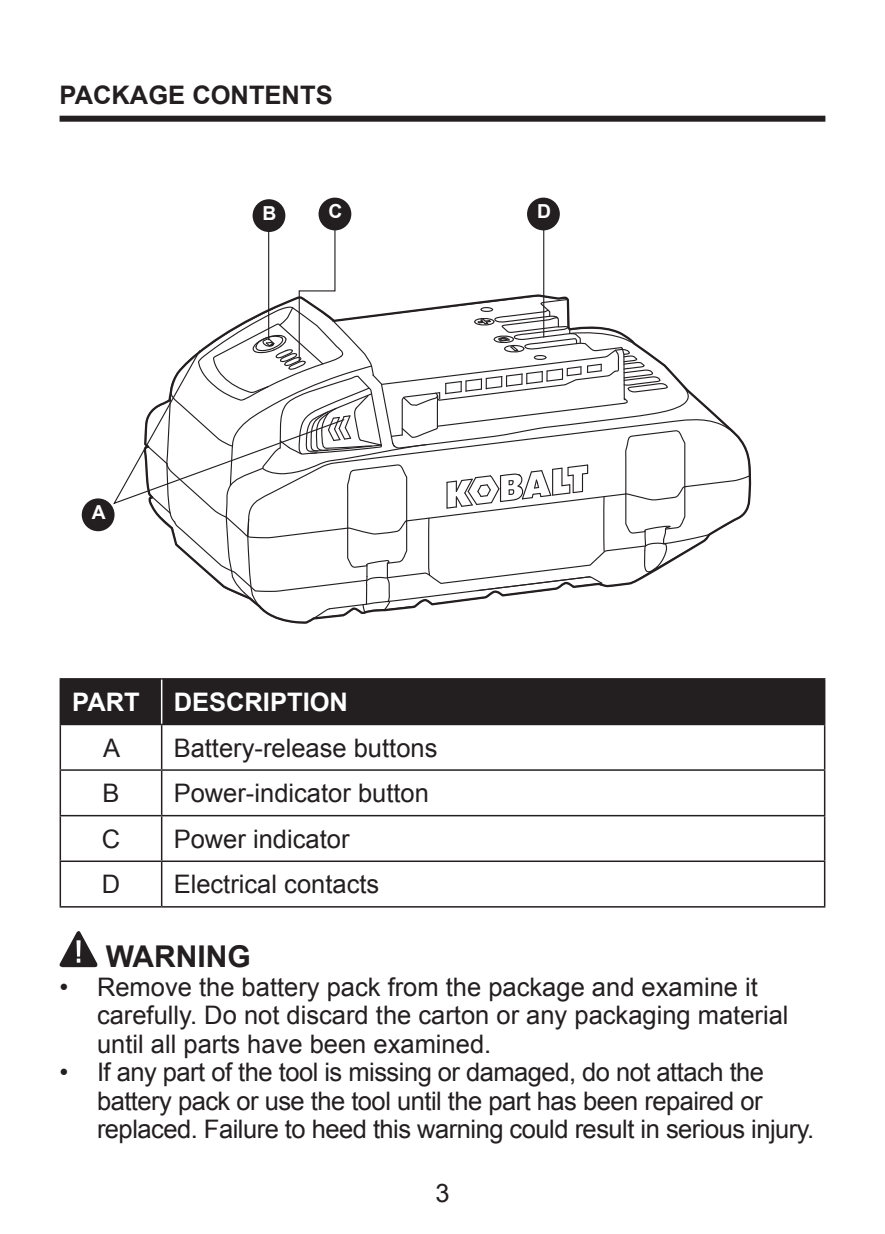
<style>
.page{position:relative;width:885px;height:1234px;background:#fff}
.page>*{position:absolute;margin:0;border:0;box-sizing:border-box;transform-origin:0 0}
.t1{font:700 30px "Arial";color:#231f20}
.t2{font:25.5px/28.5px "Arial";color:#231f20}
.t3{font:25.5px/28.5px "Arial";letter-spacing:-.02em;color:#231f20}
.t4{font:700 25.5px "Arial";color:#231f20}
.t5{font:700 25.5px "Arial";color:#fff}
.t6{font:700 19.2px "Arial";color:#fff}
</style>
<div class="page">
<div style="left:60px;top:116px;width:765px;height:6px;background:#231f20"></div>
<div style="left:82px;top:498px;width:33px;height:33px;background:#231f20;border-radius:50%"></div>
<svg style="left:112px;top:197px;width:639px;height:426px"></svg>
<hr style="left:543px;top:228px;width:1px;height:109px;background:#231f20">
<div style="left:61px;top:679px;width:762px;height:44px;background:#231f20"></div>
<hr style="left:60px;top:678px;width:102px;height:1px;background:#231f20">
<hr style="left:60px;top:679px;width:1px;height:44px;background:#231f20">
<hr style="left:162px;top:678px;width:663px;height:1px;background:#231f20">
<hr style="left:823px;top:679px;width:2px;height:44px;background:#231f20">
<hr style="left:60px;top:723px;width:102px;height:2px;background:#231f20">
<hr style="left:60px;top:725px;width:1px;height:44px;background:#231f20">
<hr style="left:162px;top:723px;width:663px;height:2px;background:#231f20">
<hr style="left:161px;top:725px;width:1px;height:44px;background:#231f20">
<hr style="left:823px;top:725px;width:2px;height:44px;background:#231f20">
<hr style="left:60px;top:769px;width:102px;height:1px;background:#231f20">
<hr style="left:60px;top:770px;width:1px;height:44px;background:#231f20">
<hr style="left:162px;top:769px;width:663px;height:1px;background:#231f20">
<hr style="left:161px;top:770px;width:1px;height:44px;background:#231f20">
<hr style="left:823px;top:770px;width:2px;height:44px;background:#231f20">
<hr style="left:60px;top:814px;width:102px;height:2px;background:#231f20">
<hr style="left:60px;top:816px;width:1px;height:44px;background:#231f20">
<hr style="left:162px;top:814px;width:663px;height:2px;background:#231f20">
<hr style="left:161px;top:816px;width:1px;height:44px;background:#231f20">
<hr style="left:823px;top:816px;width:2px;height:44px;background:#231f20">
<hr style="left:60px;top:860px;width:102px;height:1px;background:#231f20">
<hr style="left:60px;top:861px;width:1px;height:44px;background:#231f20">
<hr style="left:162px;top:860px;width:663px;height:1px;background:#231f20">
<hr style="left:161px;top:861px;width:1px;height:44px;background:#231f20">
<hr style="left:823px;top:861px;width:2px;height:44px;background:#231f20">
<hr style="left:60px;top:905px;width:102px;height:2px;background:#231f20">
<hr style="left:162px;top:905px;width:663px;height:2px;background:#231f20">
<hr style="left:161px;top:679px;width:1px;height:44px;background:#fff">
<svg style="left:59px;top:931px;width:39px;height:35px"></svg>
<p class="t4" style="left:60px;top:78px;width:274px">PACKAGE CONTENTS</p>
<p class="t6" style="left:262px;top:200px;width:15px">B</p>
<p class="t6" style="left:328px;top:199px;width:15px">C</p>
<p class="t6" style="left:537px;top:199px;width:15px">D</p>
<p class="t6" style="left:92px;top:499px;width:15px">A</p>
<p class="t5" style="left:72px;top:685px;width:69px">PART</p>
<p class="t5" style="left:174px;top:685px;width:176px">DESCRIPTION</p>
<p class="t2" style="left:103px;top:733px;width:19px">A</p>
<p class="t2" style="left:174px;top:733px;width:265px">Battery-release buttons</p>
<p class="t2" style="left:102px;top:779px;width:19px">B</p>
<p class="t2" style="left:174px;top:779px;width:257px">Power-indicator button</p>
<p class="t2" style="left:102px;top:824px;width:20px">C</p>
<p class="t2" style="left:174px;top:824px;width:177px">Power indicator</p>
<p class="t2" style="left:102px;top:870px;width:20px">D</p>
<p class="t2" style="left:174px;top:870px;width:207px">Electrical contacts</p>
<p class="t1" style="left:106px;top:936px;width:146px">WARNING</p>
<p class="t2" style="left:97px;top:972px;width:693px;text-indent:-37px">• Remove the battery pack from the package and examine it carefully. Do not discard the carton or any packaging material until all parts have been examined.</p>
<p class="t3" style="left:97px;top:1058px;width:718px;text-indent:-37px">• If any part of the tool is missing or damaged, do not attach the battery pack or use the tool until the part has been repaired or replaced. Failure to heed this warning could result in serious injury.</p>
<p class="t2" style="left:435px;top:1179px;width:16px">3</p>
</div>
